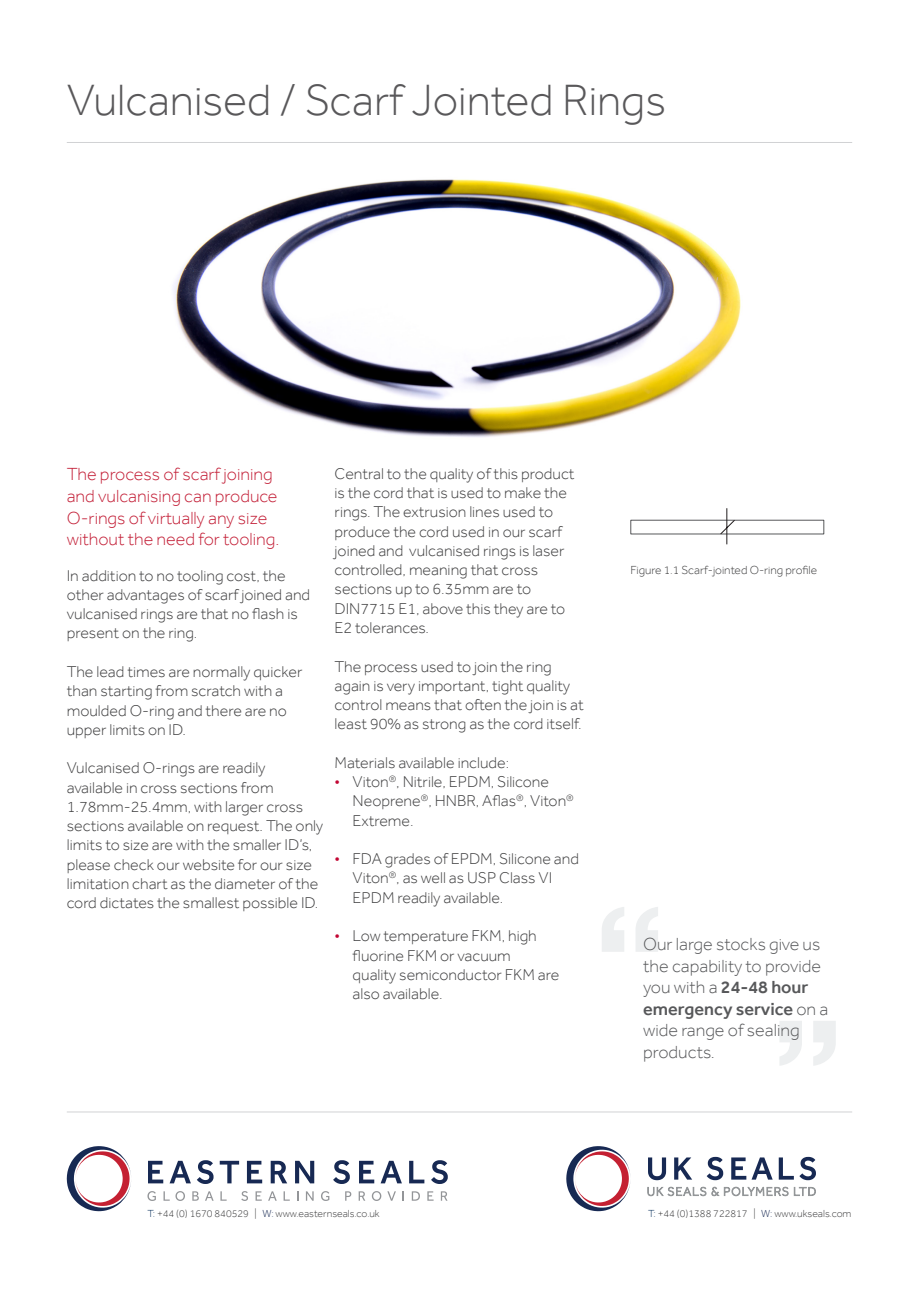
<style>
.page{position:relative;width:919px;height:1289px;background:#fff}
.page>*{position:absolute;margin:0;border:0;box-sizing:border-box;transform-origin:0 0}
.t1{font:300 45px "Effra";color:#59585a}
.t2{font:300 18px "Effra";color:#c31f37}
.t3{font:300 18px "Effra";color:#57585a}
.t4{font:500 18px "Effra";color:#57585a}
.t5{font:300 16.05px/19.2px "Effra";color:#3e3e3f}
.t6{font:300 12px "Effra";color:#3e3e3f}
.t7{font:300 10.5px "Effra";color:#3e3e3f}
.s1{font-size:16.5px;color:#c20633}
.s2{font-weight:300}
.s3{color:#002957}
.s4{color:#172953}
</style>
<div class="page">
<hr style="left:67px;top:142px;width:785px;height:1px;background:#d1d2d4">
<hr style="left:67px;top:1111px;width:785px;height:1px;background:#d1d2d4">
<svg style="left:602px;top:907px;width:56px;height:44px"></svg>
<svg style="left:779px;top:1021px;width:56px;height:44px"></svg>
<svg style="left:566px;top:1146px;width:64px;height:65px"></svg>
<svg style="left:647px;top:1186px;width:168px;height:10px"></svg>
<svg style="left:648px;top:1157px;width:18px;height:23px"></svg>
<svg style="left:674px;top:1157px;width:18px;height:22px"></svg>
<svg style="left:706px;top:1156px;width:17px;height:24px"></svg>
<svg style="left:731px;top:1157px;width:41px;height:22px"></svg>
<svg style="left:778px;top:1157px;width:15px;height:22px"></svg>
<svg style="left:799px;top:1156px;width:16px;height:24px"></svg>
<svg style="left:67px;top:1146px;width:64px;height:65px"></svg>
<svg style="left:147px;top:1191px;width:9px;height:9px"></svg>
<svg style="left:163px;top:1191px;width:22px;height:9px"></svg>
<svg style="left:192px;top:1191px;width:7px;height:9px"></svg>
<svg style="left:205px;top:1191px;width:9px;height:9px"></svg>
<svg style="left:220px;top:1191px;width:7px;height:9px"></svg>
<svg style="left:241px;top:1191px;width:7px;height:9px"></svg>
<svg style="left:255px;top:1191px;width:7px;height:9px"></svg>
<svg style="left:268px;top:1191px;width:9px;height:9px"></svg>
<svg style="left:283px;top:1191px;width:7px;height:9px"></svg>
<svg style="left:306px;top:1191px;width:7px;height:9px"></svg>
<svg style="left:321px;top:1191px;width:8px;height:9px"></svg>
<svg style="left:345px;top:1191px;width:6px;height:9px"></svg>
<svg style="left:358px;top:1191px;width:7px;height:9px"></svg>
<svg style="left:372px;top:1191px;width:9px;height:9px"></svg>
<svg style="left:387px;top:1191px;width:9px;height:9px"></svg>
<svg style="left:402px;top:1191px;width:2px;height:9px"></svg>
<svg style="left:412px;top:1191px;width:8px;height:9px"></svg>
<svg style="left:427px;top:1191px;width:6px;height:9px"></svg>
<svg style="left:441px;top:1191px;width:6px;height:9px"></svg>
<svg style="left:148px;top:1160px;width:15px;height:23px"></svg>
<svg style="left:169px;top:1160px;width:22px;height:23px"></svg>
<svg style="left:197px;top:1160px;width:16px;height:23px"></svg>
<svg style="left:220px;top:1160px;width:19px;height:23px"></svg>
<svg style="left:247px;top:1160px;width:15px;height:23px"></svg>
<svg style="left:271px;top:1160px;width:16px;height:23px"></svg>
<svg style="left:295px;top:1160px;width:19px;height:23px"></svg>
<svg style="left:333px;top:1160px;width:17px;height:23px"></svg>
<svg style="left:359px;top:1160px;width:15px;height:23px"></svg>
<svg style="left:380px;top:1160px;width:22px;height:23px"></svg>
<svg style="left:409px;top:1160px;width:15px;height:23px"></svg>
<svg style="left:431px;top:1160px;width:17px;height:23px"></svg>
<img style="left:173px;top:179px;width:568px;height:258px">
<div style="left:630px;top:520px;width:194px;height:14px;border:1px solid #57585a"></div>
<svg style="left:719px;top:508px;width:16px;height:37px"></svg>
<p class="t1" style="left:67px;top:75px;width:600px">Vulcanised / Scarf Jointed Rings</p>
<p class="t2" style="left:67px;top:464px;width:207px">The process of scarf joining</p>
<p class="t2" style="left:67px;top:486px;width:212px">and vulcanising can produce</p>
<p class="t2" style="left:67px;top:507px;width:202px">O-rings of virtually any size</p>
<p class="t2" style="left:67px;top:529px;width:214px">without the need for tooling.</p>
<p class="t5" style="left:67px;top:565px;width:220px">In addition to no tooling cost, the</p>
<p class="t5" style="left:67px;top:585px;width:245px">other advantages of scarf joined and</p>
<p class="t5" style="left:67px;top:604px;width:232px">vulcanised rings are that no flash is</p>
<p class="t5" style="left:67px;top:623px;width:132px">present on the ring.</p>
<p class="t5" style="left:67px;top:662px;width:237px">The lead times are normally quicker</p>
<p class="t5" style="left:67px;top:681px;width:218px">than starting from scratch with a</p>
<p class="t5" style="left:67px;top:700px;width:221px">moulded O-ring and there are no upper limits on ID.</p>
<p class="t5" style="left:67px;top:758px;width:258px">Vulcanised O-rings are readily available in cross sections from 1.78mm-25.4mm, with larger cross sections available on request. The only limits to size are with the smaller ID’s, please check our website for our size limitation chart as the diameter of the cord dictates the smallest possible ID.</p>
<p class="t5" style="left:334px;top:464px;width:241px">Central to the quality of this product is the cord that is used to make the rings. The extrusion lines used to produce the cord used in our scarf joined and vulcanised rings is laser controlled, meaning that cross sections up to 6.35mm are to<br>DIN7715 E1, above this they are to<br>E2 tolerances.</p>
<p class="t5" style="left:334px;top:656px;width:251px">The process used to join the ring again is very important, tight quality control means that often the join is at least 90% as strong as the cord itself.</p>
<p class="t5" style="left:334px;top:752px;width:176px">Materials available include:</p>
<p class="t5" style="left:352px;top:772px;width:223px;text-indent:-18px"><span class="s1">•</span> Viton<sup>®</sup>, Nitrile, EPDM, Silicone<br>Neoprene<sup>®</sup>, HNBR, Aflas<sup>®</sup>, Viton<sup>®<br></sup>Extreme.</p>
<p class="t5" style="left:352px;top:849px;width:228px;text-indent:-18px"><span class="s1">•</span> FDA grades of EPDM, Silicone and<br>Viton<sup>®</sup>, as well as USP Class VI<br>EPDM readily available.</p>
<p class="t5" style="left:352px;top:926px;width:208px;text-indent:-18px"><span class="s1">•</span> Low temperature FKM, high fluorine FKM or vacuum<br>quality semiconductor FKM are also available.</p>
<p class="t6" style="left:630px;top:563px;width:188px">Figure 1.1 Scarf-jointed O-ring profile</p>
<p class="t3" style="left:643px;top:933px;width:179px">Our large stocks give us</p>
<p class="t3" style="left:643px;top:955px;width:179px">the capability to provide</p>
<p class="t4" style="left:643px;top:976px;width:167px"><span class="s2">you with a</span> 24-48 hour</p>
<p class="t4" style="left:643px;top:998px;width:187px">emergency service <span class="s2">on a</span></p>
<p class="t3" style="left:643px;top:1020px;width:158px">wide range of sealing</p>
<p class="t3" style="left:643px;top:1041px;width:73px">products.</p>
<p class="t7" style="left:147px;top:1207px;width:234px"><span class="s3">T:</span> +44 (0) 1670 840529 | <span class="s4">W:</span> www.easternseals.co.uk</p>
<p class="t7" style="left:648px;top:1207px;width:205px"><span class="s3">T:</span> +44 (0)1388 722817 | <span class="s4">W:</span> www.ukseals.com</p>
</div>
